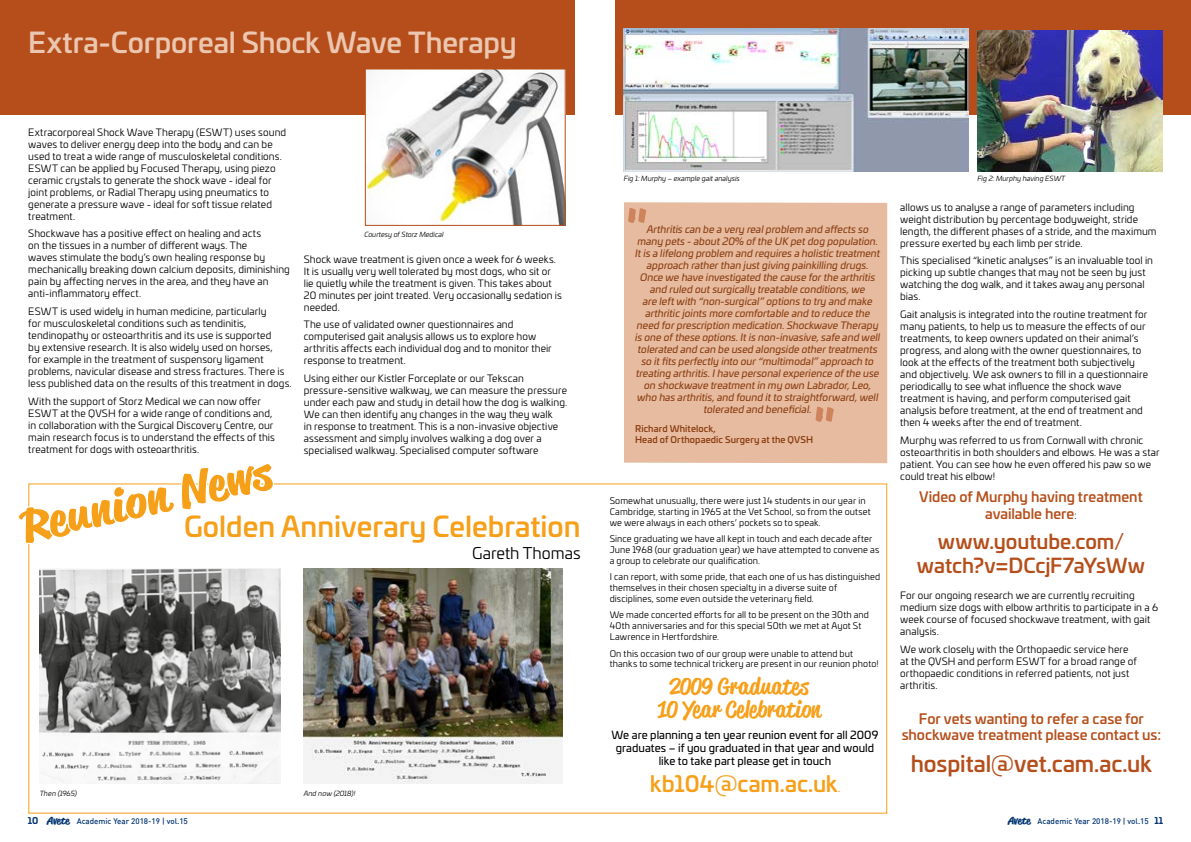
<style>
.page{position:relative;width:1191px;height:842px;background:#fff}
.page>*{position:absolute;margin:0;border:0;box-sizing:border-box;transform-origin:0 0}
.t1{font:500 54px "Reklame Script";color:#b54e1a}
.t2{font:500 28px "Univia Pro";letter-spacing:-.005em;color:#ebc7b1}
.t3{font:500 28px "Univia Pro";color:#f69f19}
.t4{font:500 23px/23px "Reklame Script";letter-spacing:.01em;color:#f69f19;text-align:center}
.t5{font:500 22px "Univia Pro";letter-spacing:-.005em;color:#b54e1a}
.t6{font:500 22px "Univia Pro";letter-spacing:-.005em;color:#f69f19}
.t7{font:500 20px/24px "Univia Pro";letter-spacing:-.005em;color:#b54e1a;text-align:center}
.t8{font:16px "Univia Pro";color:#000}
.t9{font:500 14px/16.8px "Univia Pro";letter-spacing:-.005em;color:#b54e1a;text-align:center}
.t10{font:11px/13.2px "Univia Pro";color:#000;text-align:center}
.t11{font:10px/12px "Univia Pro";letter-spacing:.005em;color:#000}
.t12{font:italic 10px/12px "Univia Pro";color:#8b3d11;text-align:center}
.t13{font:9px/10.8px "Univia Pro";letter-spacing:.01em;color:#000}
.t14{font:500 9px/10.8px "Univia Pro";letter-spacing:.01em;color:#8b3d11}
.t15{font:500 9px "Univia Pro";color:#f69f19}
.t16{font:500 8px "DIN";color:#033572}
.t17{font:italic 7px "Univia Pro";color:#000}
.s1{font-weight:400;font-size:10px;color:#000}
.s2{font-family:"Univia Pro";font-weight:700;font-size:9px}
.s3{font-family:"Reklame Script";font-weight:700;font-size:10px}
</style>
<div class="page">
<div style="left:615px;top:0;width:576px;height:115px;background:#b54e1a"></div>
<div style="left:0;top:0;width:574px;height:115px;background:#b54e1a"></div>
<img style="left:367px;top:71px;width:196px;height:153px">
<div style="left:365px;top:69px;width:200px;height:157px;border:1px solid #b54e1a"></div>
<img style="left:624px;top:28px;width:344px;height:143px">
<img style="left:977px;top:30px;width:185px;height:141px">
<img style="left:40px;top:568px;width:240px;height:215px">
<img style="left:304px;top:568px;width:258px;height:215px">
<svg style="left:18px;top:486px;width:156px;height:58px"></svg>
<svg style="left:181px;top:464px;width:94px;height:46px"></svg>
<div style="left:624px;top:202px;width:263px;height:261px;background:#e6bb9f"></div>
<h2 class="t2" style="left:28px;top:21px;width:490px">Extra-Corporeal Shock Wave Therapy</h2>
<p class="t11" style="left:28px;top:125px;width:259px">Extracorporeal Shock Wave Therapy (ESWT) uses sound waves to deliver energy deep into the body and can be used to treat a wide range of musculoskeletal conditions.<br>ESWT can be applied by Focused Therapy, using piezo ceramic crystals to generate the shock wave - ideal for joint problems, or Radial Therapy using pneumatics to generate a pressure wave - ideal for soft tissue related treatment.</p>
<p class="t11" style="left:28px;top:227px;width:263px">Shockwave has a positive effect on healing and acts<br>on the tissues in a number of different ways. The<br>waves stimulate the body’s own healing response by mechanically breaking down calcium deposits, diminishing pain by affecting nerves in the area, and they have an anti-inflammatory effect.</p>
<p class="t11" style="left:28px;top:305px;width:265px">ESWT is used widely in human medicine, particularly<br>for musculoskeletal conditions such as tendinitis, tendinopathy or osteoarthritis and its use is supported<br>by extensive research. It is also widely used on horses,<br>for example in the treatment of suspensory ligament problems, navicular disease and stress fractures. There is less published data on the results of this treatment in dogs.</p>
<p class="t11" style="left:28px;top:394px;width:248px">With the support of Storz Medical we can now offer ESWT at the QVSH for a wide range of conditions and, in collaboration with the Surgical Discovery Centre, our main research focus is to understand the effects of this treatment for dogs with osteoarthritis.</p>
<p class="t17" style="left:364px;top:230px;width:81px">Courtesy of Storz Medical</p>
<p class="t11" style="left:304px;top:252px;width:260px">Shock wave treatment is given once a week for 6 weeks.<br>It is usually very well tolerated by most dogs, who sit or lie quietly while the treatment is given. This takes about 20 minutes per joint treated. Very occasionally sedation is needed.</p>
<p class="t11" style="left:304px;top:318px;width:249px">The use of validated owner questionnaires and computerised gait analysis allows us to explore how arthritis affects each individual dog and to monitor their response to treatment.</p>
<p class="t11" style="left:304px;top:372px;width:265px">Using either our Kistler Forceplate or our Tekscan pressure-sensitive walkway, we can measure the pressure under each paw and study in detail how the dog is walking.<br>We can then identify any changes in the way they walk<br>in response to treatment. This is a non-invasive objective assessment and simply involves walking a dog over a specialised walkway. Specialised computer software</p>
<h2 class="t3" style="left:184px;top:505px;width:398px">Golden Anniverary Celebration</h2>
<h3 class="t8" style="left:472px;top:541px;width:110px">Gareth Thomas</h3>
<p class="t17" style="left:40px;top:788px;width:38px">Then (1965)</p>
<p class="t17" style="left:304px;top:788px;width:53px">And now (2018)!</p>
<p class="t17" style="left:624px;top:173px;width:118px">Fig 1: Murphy – example gait analysis</p>
<h1 class="t1" style="left:624px;top:191px;width:28px">"</h1>
<p class="t12" style="left:635px;top:223px;width:247px">Arthritis can be a very real problem and affects so many pets - about 20% of the UK pet dog population.<br>It is a lifelong problem and requires a holistic treatment approach rather than just giving painkilling drugs.<br>Once we have investigated the cause for the arthritis and ruled out surgically treatable conditions, we<br>are left with “non-surgical” options to try and make arthritic joints more comfortable and to reduce the need for prescription medication. Shockwave Therapy is one of these options. It is non-invasive, safe and well tolerated and can be used alongside other treatments so it fits perfectly into our “multimodal” approach to treating arthritis. I have personal experience of the use on shockwave treatment in my own Labrador, Leo, who has arthritis, and found it to straightforward, well tolerated and beneficial.</p>
<p class="t14" style="left:635px;top:423px;width:179px">Richard Whitelock,<br>Head of Orthopaedic Surgery at the QVSH</p>
<h1 class="t1" style="left:811px;top:390px;width:28px">"</h1>
<p class="t13" style="left:609px;top:495px;width:262px">Somewhat unusually, there were just 14 students in our year in<br>Cambridge, starting in 1965 at the Vet School, so from the outset we were always in each others’ pockets so to speak.</p>
<p class="t13" style="left:609px;top:533px;width:271px">Since graduating we have all kept in touch and each decade after<br>June 1968 (our graduation year) we have attempted to convene as a group to celebrate our qualification.</p>
<p class="t13" style="left:609px;top:571px;width:272px">I can report, with some pride, that each one of us has distinguished themselves in their chosen specialty in a diverse suite of disciplines, some even outside the veterinary field.</p>
<p class="t13" style="left:609px;top:609px;width:261px">We made concerted efforts for all to be present on the 30th and<br>40th anniversaries and for this special 50th we met at Ayot St<br>Lawrence in Hertfordshire.</p>
<p class="t13" style="left:609px;top:647px;width:270px">On this occasion two of our group were unable to attend but thanks to some technical trickery are present in our reunion photo!</p>
<h3 class="t4" style="left:658px;top:675px;width:164px">2009 Graduates<br>10 Year Celebration</h3>
<p class="t10" style="left:611px;top:728px;width:268px">We are planning a ten year reunion event for all 2009 graduates – if you graduated in that year and would like to take part please get in touch</p>
<h3 class="t6" style="left:650px;top:766px;width:189px">kb104@cam.ac.uk</h3>
<p class="t15" style="left:838px;top:781px;width:4px">.</p>
<p class="t17" style="left:977px;top:173px;width:89px">Fig 2: Murphy having ESWT</p>
<p class="t11" style="left:900px;top:201px;width:258px">allows us to analyse a range of parameters including weight distribution by percentage bodyweight, stride length, the different phases of a stride, and the maximum pressure exerted by each limb per stride.</p>
<p class="t11" style="left:900px;top:254px;width:254px">This specialised “kinetic analyses” is an invaluable tool in picking up subtle changes that may not be seen by just watching the dog walk, and it takes away any personal bias.</p>
<p class="t11" style="left:900px;top:308px;width:249px">Gait analysis is integrated into the routine treatment for many patients, to help us to measure the effects of our treatments, to keep owners updated on their animal’s progress, and along with the owner questionnaires, to look at the effects of the treatment both subjectively and objectively. We ask owners to fill in a questionnaire periodically to see what influence the shock wave treatment is having, and perform computerised gait analysis before treatment, at the end of treatment and then 4 weeks after the end of treatment.</p>
<p class="t11" style="left:900px;top:434px;width:261px">Murphy was referred to us from Cornwall with chronic osteoarthritis in both shoulders and elbows. He was a star patient. You can see how he even offered his paw so we could treat his elbow!</p>
<h3 class="t9" style="left:919px;top:488px;width:225px">Video of Murphy having treatment available here<span class="s1">:</span></h3>
<h3 class="t7" style="left:917px;top:528px;width:229px">www.youtube.com/ watch?v=DCcjF7aYsWw</h3>
<p class="t11" style="left:900px;top:589px;width:259px">For our ongoing research we are currently recruiting medium size dogs with elbow arthritis to participate in a 6 week course of focused shockwave treatment, with gait analysis.</p>
<p class="t11" style="left:900px;top:642px;width:238px">We work closely with the Orthopaedic service here at the QVSH and perform ESWT for a broad range of orthopaedic conditions in referred patients, not just arthritis.</p>
<h3 class="t9" style="left:901px;top:710px;width:261px;line-height:16px">For vets wanting to refer a case for shockwave treatment please contact us:</h3>
<h3 class="t5" style="left:911px;top:747px;width:242px">hospital@vet.cam.ac.uk</h3>
<p class="t16" style="left:28px;top:816px;width:161px"><span class="s2">10</span> <span class="s3">Avete</span> Academic Year 2018-19 | vol.15</p>
<p class="t16" style="left:1008px;top:816px;width:157px"><span class="s3">Avete</span> Academic Year 2018-19 | vol.15 <span class="s2">11</span></p>
</div>
